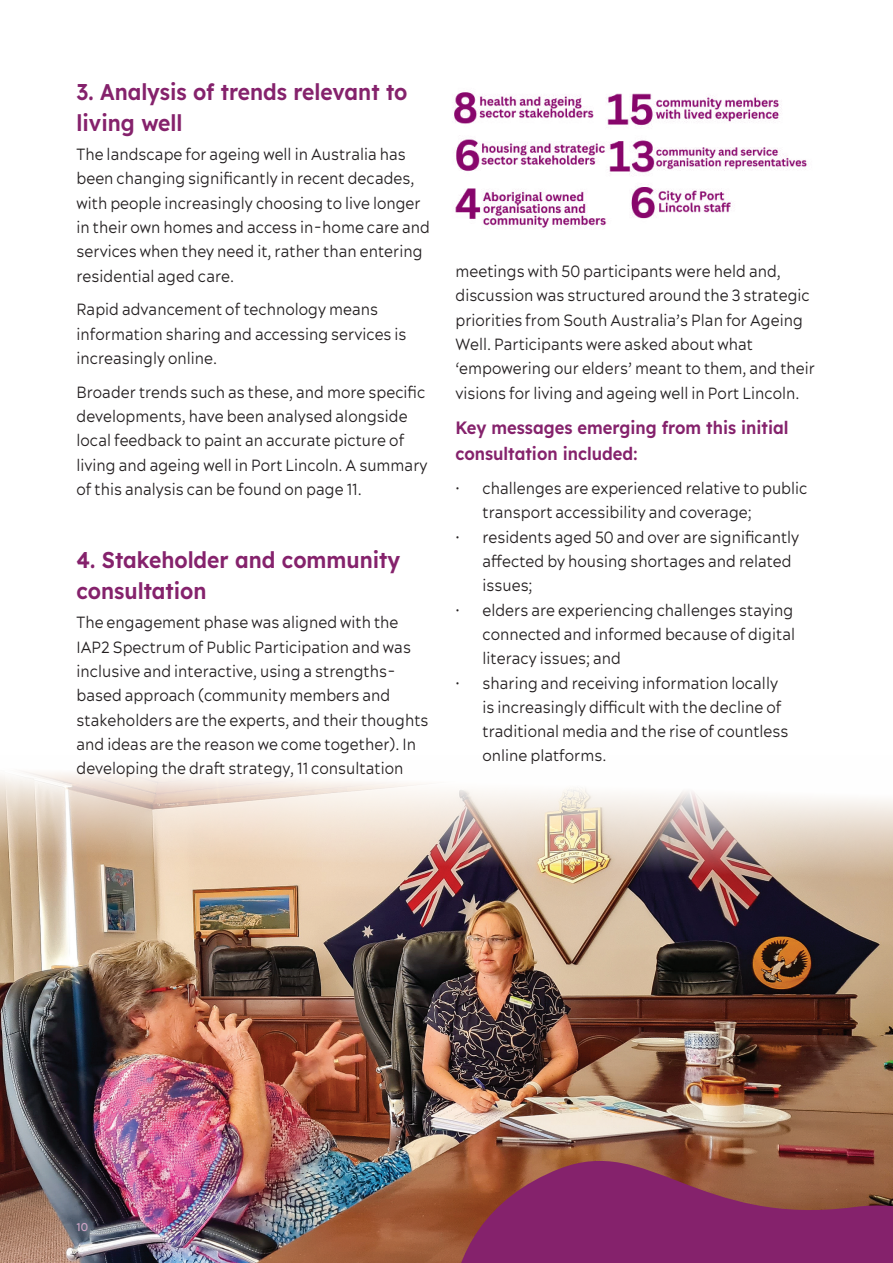
<style>
.page{position:relative;width:893px;height:1263px;background:#fff}
.page>*{position:absolute;margin:0;border:0;box-sizing:border-box;transform-origin:0 0}
.Heading_Two{font:22.65px/30.8px "Lexend Deca";color:#85226c;scale:.92 1}
.Heading_4{font:17.85px/26px "Lexend Deca";color:#85226c;scale:.92 1}
.Body{font:16.2px/24.3px "Acherus Grotesque";color:#231f20;scale:.92 1}
.t1{font:15.6px "Acherus Grotesque";color:#231f20;scale:.96 1}
.t2{font:500 11.25px "Acherus Grotesque";color:#d1a6c7}
.s1{font-family:"Acherus Grotesque";font-weight:700}
</style>
<div class="page">
<img style="left:0;top:771px;width:893px;height:492px">
<svg style="left:413px;top:1134px;width:480px;height:129px;background:#8f4155"></svg>
<img style="left:454px;top:92px;width:353px;height:137px">
<p class="Heading_Two" style="left:77px;top:75px;width:361px">3. Analysis of trends relevant to living well</p>
<p class="Body" style="left:77px;top:142px;width:386px">The landscape for ageing well in Australia has been changing significantly in recent decades, with people increasingly choosing to live longer in their own homes and access in-home care and services when they need it, rather than entering residential aged care.</p>
<p class="Body" style="left:77px;top:297px;width:360px">Rapid advancement of technology means information sharing and accessing services is increasingly online.</p>
<p class="Body" style="left:77px;top:379px;width:383px">Broader trends such as these, and more specific developments, have been analysed alongside local feedback to paint an accurate picture of living and ageing well in Port Lincoln. A summary of this analysis can be found on page 11.</p>
<p class="Heading_Two" style="left:77px;top:544px;width:353px">4. Stakeholder and community consultation</p>
<p class="Body" style="left:77px;top:610px;width:384px">The engagement phase was aligned with the IAP2 Spectrum of Public Participation and was inclusive and interactive, using a strengths&shy;based approach (community members and stakeholders are the experts, and their thoughts and ideas are the reason we come together). In developing the draft strategy, 11 consultation</p>
<p class="Body" style="left:455px;top:259px;width:392px">meetings with 50 participants were held and, discussion was structured around the 3 strategic priorities from South Australia’s Plan for Ageing Well. Participants were asked about what ‘empowering our elders’ meant to them, and their visions for living and ageing well in Port Lincoln.</p>
<p class="Heading_4" style="left:455px;top:414px;width:364px">Key messages emerging from this initial consultation included<span class="s1">:</span></p>
<p class="Body" style="left:482px;top:476px;width:355px;text-indent:-27px">• challenges are experienced relative to public transport accessibility and coverage;</p>
<p class="Body" style="left:482px;top:524px;width:346px;text-indent:-27px">• residents aged 50 and over are significantly affected by housing shortages and related issues;</p>
<p class="Body" style="left:482px;top:597px;width:341px;text-align:justify;text-indent:-27px">• elders are experiencing challenges staying connected and informed because of digital literacy issues; and</p>
<p class="Body" style="left:482px;top:670px;width:334px;text-indent:-27px">• sharing and receiving information locally is increasingly difficult with the decline of traditional media and the rise of countless</p>
<p class="t1" style="left:482px;top:745px;width:128px">online platforms.</p>
<p class="t2" style="left:77px;top:1220px;width:13px">10</p>
</div>
